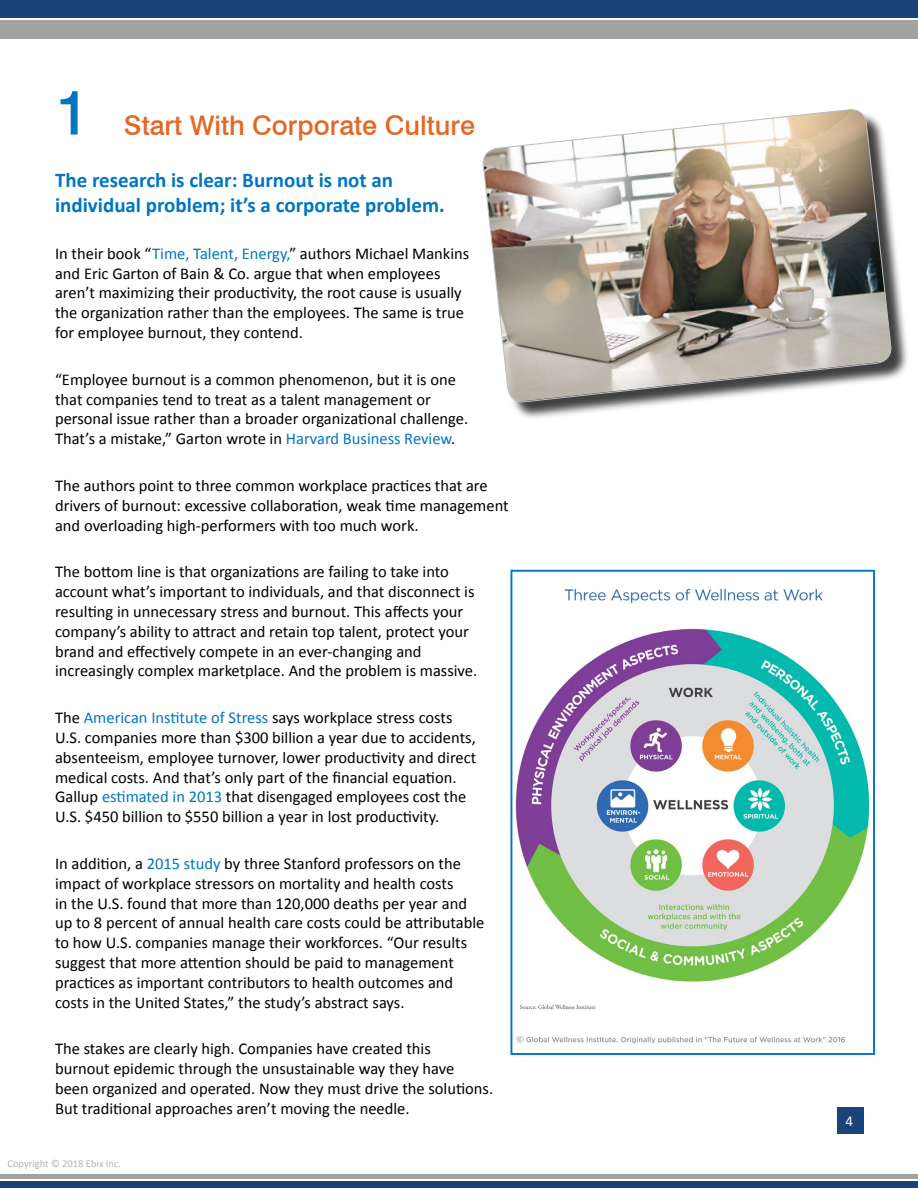
<style>
.page{position:relative;width:918px;height:1188px;background:#fff}
.page>*{position:absolute;margin:0;border:0;box-sizing:border-box;transform-origin:0 0}
.t1{font:500 61.95px "Swiss 721 BT";color:#0076c0}
.t2{font:500 27px "Swiss 721 BT";color:#e26825}
.t3{font:700 21px/25.2px "Calibri";color:#0076c0}
.t4{font:16.5px/19.8px "Calibri";color:#000}
.t5{font:15px "Calibri";color:#fff}
.t6{font:10.5px "Calibri";color:#b5b2b2}
.s1{color:#0076c0}
</style>
<div class="page">
<div style="left:0;top:1181px;width:918px;height:7px;background:#1b447b"></div>
<div style="left:0;top:0;width:918px;height:18px;background:#1b447b"></div>
<div style="left:0;top:20px;width:918px;height:19px;background:#a2a2a2"></div>
<div style="left:0;top:1174px;width:918px;height:5px;background:#a2a2a2"></div>
<div style="left:837px;top:1107px;width:27px;height:27px;background:#1b447b"></div>
<div style="left:485px;top:112px;width:425px;height:309px;background:#000;opacity:.75"></div>
<img style="left:482px;top:109px;width:410px;height:298px">
<img style="left:515px;top:587px;width:355px;height:457px">
<div style="left:510px;top:570px;width:365px;height:485px;border:2px solid #0076c0"></div>
<p class="t1" style="left:55px;top:75px;width:36px">1</p>
<p class="t2" style="left:124px;top:109px;width:353px">Start With Corporate Culture</p>
<p class="t3" style="left:55px;top:167px;width:391px">The research is clear: Burnout is not an individual problem; it’s a corporate problem.</p>
<p class="t4" style="left:55px;top:243px;width:416px">In their book “<span class="s1">Time, Talent, Energy,</span>” authors Michael Mankins and Eric Garton of Bain &amp; Co. argue that when employees aren’t maximizing their productivity, the root cause is usually the organization rather than the employees. The same is true for employee burnout, they contend.</p>
<p class="t4" style="left:55px;top:369px;width:415px">“Employee burnout is a common phenomenon, but it is one that companies tend to treat as a talent management or personal issue rather than a broader organizational challenge.<br>That’s a mistake,” Garton wrote in <span class="s1">Harvard Business Review</span>.</p>
<p class="t4" style="left:55px;top:476px;width:455px">The authors point to three common workplace practices that are drivers of burnout: excessive collaboration, weak time management and overloading high-performers with too much work.</p>
<p class="t4" style="left:55px;top:562px;width:424px">The bottom line is that organizations are failing to take into account what’s important to individuals, and that disconnect is resulting in unnecessary stress and burnout. This affects your company’s ability to attract and retain top talent, protect your brand and effectively compete in an ever-changing and increasingly complex marketplace. And the problem is massive.</p>
<p class="t4" style="left:55px;top:708px;width:423px">The <span class="s1">American Institute of Stress</span> says workplace stress costs U.S. companies more than $300 billion a year due to accidents, absenteeism, employee turnover, lower productivity and direct medical costs. And that’s only part of the financial equation.<br>Gallup <span class="s1">estimated in 2013</span> that disengaged employees cost the U.S. $450 billion to $550 billion a year in lost productivity.</p>
<p class="t4" style="left:55px;top:854px;width:431px">In addition, a <span class="s1">2015 study</span> by three Stanford professors on the impact of workplace stressors on mortality and health costs<br>in the U.S. found that more than 120,000 deaths per year and up to 8 percent of annual health care costs could be attributable to how U.S. companies manage their workforces. “Our results suggest that more attention should be paid to management practices as important contributors to health outcomes and costs in the United States,” the study’s abstract says.</p>
<p class="t4" style="left:55px;top:1039px;width:440px">The stakes are clearly high. Companies have created this<br>burnout epidemic through the unsustainable way they have<br>been organized and operated. Now they must drive the solutions.<br>But traditional approaches aren’t moving the needle.</p>
<p class="t6" style="left:8px;top:1157px;width:115px">Copyright © 2018 Ebix Inc.</p>
<p class="t5" style="left:846px;top:1111px;width:9px">4</p>
</div>
